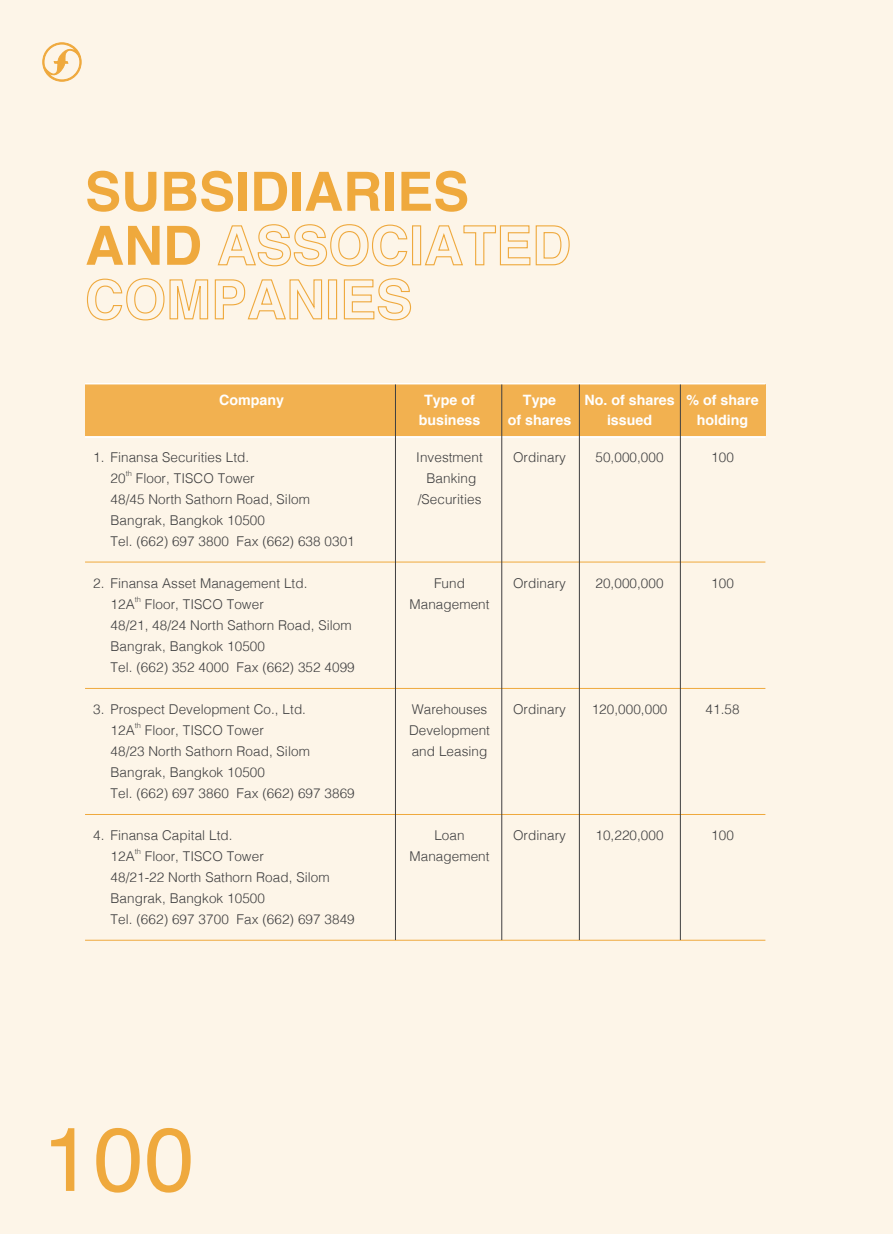
<style>
.page{position:relative;width:893px;height:1234px;background:#fff}
.page>*{position:absolute;margin:0;border:0;box-sizing:border-box;transform-origin:0 0}
.t1{font:90px "Helvetica";color:#efa93d}
.t2{font:700 54px/54px "Helvetica";color:#efa93d}
.t3{font:700 14.25px "Helvetica";color:#fff}
.t4{font:300 13.5px "Helvetica";letter-spacing:.005em;color:#3f3f40}
.t5{font:300 7.5px "Helvetica";letter-spacing:.005em;color:#3f3f40}
</style>
<div class="page">
<div style="left:0;top:0;width:893px;height:1233px;background:#fdf5e8"></div>
<svg style="left:42px;top:42px;width:40px;height:40px"></svg>
<svg style="left:217px;top:224px;width:191px;height:43px"></svg>
<div style="left:412px;top:225px;width:9px;height:40px;border:1px solid #efa93d"></div>
<svg style="left:424px;top:225px;width:146px;height:41px"></svg>
<svg style="left:86px;top:278px;width:237px;height:43px"></svg>
<div style="left:328px;top:279px;width:9px;height:40px;border:1px solid #efa93d"></div>
<svg style="left:343px;top:278px;width:69px;height:43px"></svg>
<div style="left:85px;top:384px;width:680px;height:52px;background:#f2b150"></div>
<hr style="left:85px;top:561px;width:680px;height:1px;background:#efa93d">
<hr style="left:85px;top:688px;width:680px;height:1px;background:#efa93d">
<hr style="left:85px;top:814px;width:680px;height:1px;background:#efa93d">
<hr style="left:85px;top:939px;width:680px;height:1px;background:#efa93d">
<hr style="left:85px;top:383px;width:680px;height:1px;background:#fff">
<hr style="left:85px;top:436px;width:680px;height:2px;background:#fff">
<hr style="left:395px;top:384px;width:1px;height:555px;background:#3f3f40">
<hr style="left:501px;top:384px;width:1px;height:555px;background:#3f3f40">
<hr style="left:579px;top:384px;width:1px;height:555px;background:#3f3f40">
<hr style="left:680px;top:384px;width:1px;height:555px;background:#3f3f40">
<p class="t2" style="left:85px;top:165px;width:386px">SUBSIDIARIES<br>AND</p>
<p class="t3" style="left:219px;top:388px;width:66px">Company</p>
<p class="t3" style="left:424px;top:388px;width:52px">Type of</p>
<p class="t3" style="left:523px;top:388px;width:35px">Type</p>
<p class="t3" style="left:584px;top:388px;width:176px">No. of shares % of share</p>
<p class="t3" style="left:419px;top:408px;width:63px">business</p>
<p class="t3" style="left:508px;top:408px;width:65px">of shares</p>
<p class="t3" style="left:607px;top:408px;width:47px">issued</p>
<p class="t3" style="left:697px;top:408px;width:53px">holding</p>
<p class="t4" style="left:93px;top:448px;width:158px">1. Finansa Securities Ltd.</p>
<p class="t4" style="left:416px;top:448px;width:68px">Investment</p>
<p class="t4" style="left:513px;top:448px;width:54px">Ordinary</p>
<p class="t4" style="left:595px;top:448px;width:70px">50,000,000</p>
<p class="t4" style="left:711px;top:448px;width:24px">100</p>
<p class="t4" style="left:111px;top:469px;width:17px">20</p>
<p class="t5" style="left:126px;top:468px;width:8px">th</p>
<p class="t4" style="left:136px;top:469px;width:120px">Floor, TISCO Tower</p>
<p class="t4" style="left:426px;top:469px;width:51px">Banking</p>
<p class="t4" style="left:111px;top:490px;width:201px">48/45 North Sathorn Road, Silom</p>
<p class="t4" style="left:418px;top:490px;width:65px">/Securities</p>
<p class="t4" style="left:111px;top:511px;width:156px">Bangrak, Bangkok 10500</p>
<p class="t4" style="left:111px;top:532px;width:246px">Tel. (662) 697 3800 Fax (662) 638 0301</p>
<p class="t4" style="left:93px;top:574px;width:216px">2. Finansa Asset Management Ltd.</p>
<p class="t4" style="left:434px;top:574px;width:32px">Fund</p>
<p class="t4" style="left:513px;top:574px;width:54px">Ordinary</p>
<p class="t4" style="left:595px;top:574px;width:70px">20,000,000</p>
<p class="t4" style="left:711px;top:574px;width:24px">100</p>
<p class="t4" style="left:111px;top:595px;width:26px">12A</p>
<p class="t5" style="left:135px;top:594px;width:8px">th</p>
<p class="t4" style="left:145px;top:595px;width:120px">Floor, TISCO Tower</p>
<p class="t4" style="left:409px;top:595px;width:82px">Management</p>
<p class="t4" style="left:111px;top:616px;width:243px">48/21, 48/24 North Sathorn Road, Silom</p>
<p class="t4" style="left:111px;top:637px;width:156px">Bangrak, Bangkok 10500</p>
<p class="t4" style="left:111px;top:658px;width:246px">Tel. (662) 352 4000 Fax (662) 352 4099</p>
<p class="t4" style="left:93px;top:700px;width:214px">3. Prospect Development Co., Ltd.</p>
<p class="t4" style="left:412px;top:700px;width:77px">Warehouses</p>
<p class="t4" style="left:513px;top:700px;width:54px">Ordinary</p>
<p class="t4" style="left:592px;top:700px;width:77px">120,000,000</p>
<p class="t4" style="left:705px;top:700px;width:36px">41.58</p>
<p class="t4" style="left:111px;top:721px;width:26px">12A</p>
<p class="t5" style="left:135px;top:720px;width:8px">th</p>
<p class="t4" style="left:145px;top:721px;width:120px">Floor, TISCO Tower</p>
<p class="t4" style="left:409px;top:721px;width:82px">Development</p>
<p class="t4" style="left:111px;top:742px;width:201px">48/23 North Sathorn Road, Silom</p>
<p class="t4" style="left:412px;top:742px;width:77px">and Leasing</p>
<p class="t4" style="left:111px;top:763px;width:156px">Bangrak, Bangkok 10500</p>
<p class="t4" style="left:111px;top:784px;width:246px">Tel. (662) 697 3860 Fax (662) 697 3869</p>
<p class="t4" style="left:93px;top:826px;width:141px">4. Finansa Capital Ltd.</p>
<p class="t4" style="left:434px;top:826px;width:32px">Loan</p>
<p class="t4" style="left:513px;top:826px;width:54px">Ordinary</p>
<p class="t4" style="left:595px;top:826px;width:70px">10,220,000</p>
<p class="t4" style="left:711px;top:826px;width:24px">100</p>
<p class="t4" style="left:111px;top:847px;width:26px">12A</p>
<p class="t5" style="left:135px;top:846px;width:8px">th</p>
<p class="t4" style="left:145px;top:847px;width:120px">Floor, TISCO Tower</p>
<p class="t4" style="left:409px;top:847px;width:82px">Management</p>
<p class="t4" style="left:111px;top:868px;width:221px">48/21-22 North Sathorn Road, Silom</p>
<p class="t4" style="left:111px;top:889px;width:156px">Bangrak, Bangkok 10500</p>
<p class="t4" style="left:111px;top:910px;width:246px">Tel. (662) 697 3700 Fax (662) 697 3849</p>
<h1 class="t1" style="left:43px;top:1089px;width:153px">100</h1>
</div>
